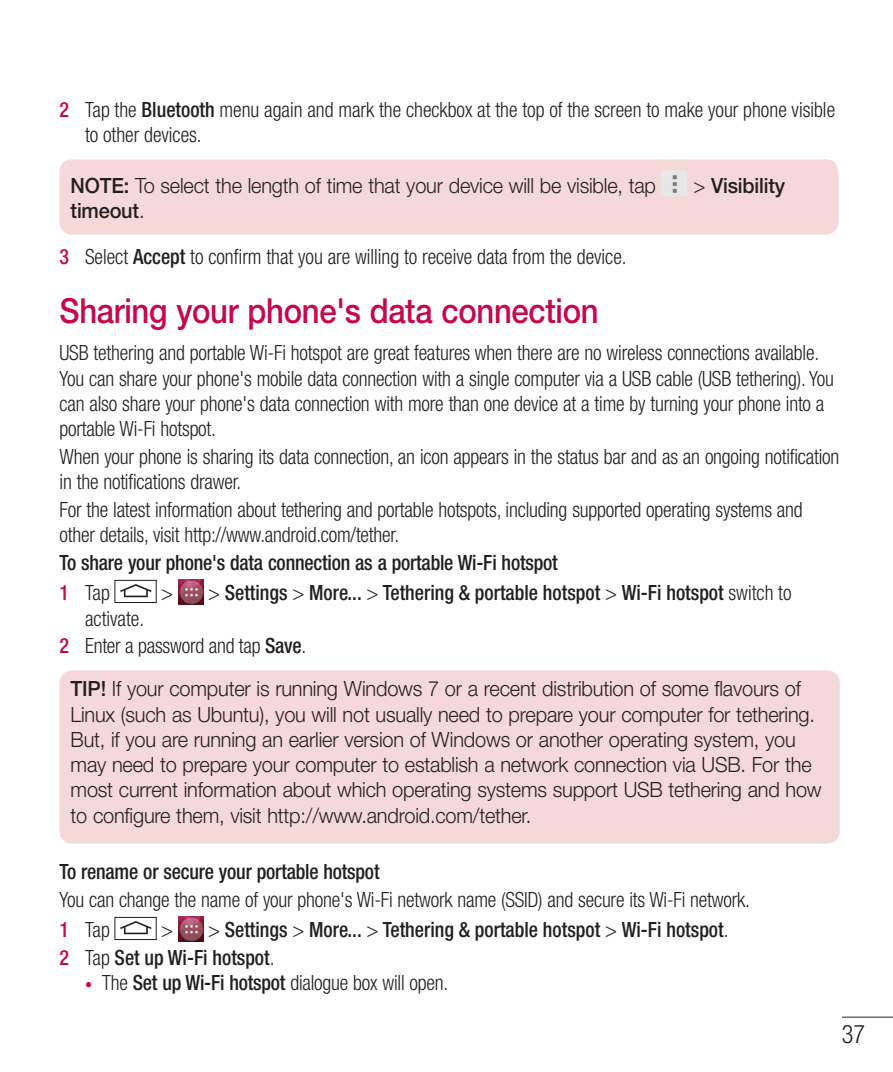
<style>
.page{position:relative;width:893px;height:1072px;background:#fff}
.page>*{position:absolute;margin:0;border:0;box-sizing:border-box;transform-origin:0 0}
.t1{font:500 34.5px "Helvetica Neue LT Pro";letter-spacing:-.01em;color:#c50750;scale:.9 1}
.t2{font:300 condensed 25.5px "Helvetica Neue LT Pro";color:#231f20;scale:.95 1}
.t3{font:300 condensed 21px/25.2px "Helvetica Neue LT Pro";letter-spacing:-.01em;color:#231f20;scale:.95 1}
.t4{font:300 21px/25.2px "Helvetica Neue LT Pro";letter-spacing:-.01em;color:#231f20;scale:.95 1}
.t5{font:500 condensed 21px/30.6px "Helvetica Neue LT Pro";color:#231f20;scale:.95 1}
.t6{font:500 21px "Helvetica Neue LT Pro";letter-spacing:-.01em;color:#231f20;scale:.95 1}
.s1{font-weight:500;color:#c50750}
.s2{font-weight:500}
.s3{font-weight:300}
.s4{color:#c50750}
.s5{font-weight:400;font-size:15px;color:#c50750}
</style>
<div class="page">
<hr style="left:842px;top:1016px;width:51px;height:1px;background:#231f20">
<div style="left:60px;top:159px;width:778px;height:76px;background:#f5d8da;border-radius:13px"></div>
<img style="left:661px;top:170px;width:26px;height:26px">
<svg style="left:120px;top:584px;width:32px;height:14px"></svg>
<div style="left:114px;top:580px;width:43px;height:23px;border:1px solid #231f20"></div>
<img style="left:178px;top:579px;width:25px;height:25px">
<div style="left:60px;top:670px;width:780px;height:173px;background:#f5d8da;border-radius:13px"></div>
<svg style="left:120px;top:921px;width:32px;height:14px"></svg>
<div style="left:114px;top:917px;width:43px;height:23px;border:1px solid #231f20"></div>
<img style="left:178px;top:916px;width:25px;height:25px">
<p class="t3" style="left:85px;top:99px;width:791px;text-indent:-26px"><span class="s1">2</span> Tap the <span class="s2">Bluetooth</span> menu again and mark the checkbox at the top of the screen to make your phone visible to other devices.</p>
<p class="t4" style="left:71px;top:174px;width:618px"><span class="s2">NOTE:</span> To select the length of time that your device will be visible, tap</p>
<p class="t6" style="left:693px;top:177px;width:98px"><span class="s3">&gt;</span> Visibility</p>
<p class="t6" style="left:71px;top:203px;width:79px">timeout<span class="s3">.</span></p>
<p class="t3" style="left:60px;top:246px;width:599px"><span class="s1">3</span> Select <span class="s2">Accept</span> to confirm that you are willing to receive data from the device.</p>
<h1 class="t1" style="left:60px;top:298px;width:600px">Sharing your phone's data connection</h1>
<p class="t3" style="left:60px;top:342px;width:817px">USB tethering and portable Wi-Fi hotspot are great features when there are no wireless connections available.<br>You can share your phone's mobile data connection with a single computer via a USB cable (USB tethering). You can also share your phone's data connection with more than one device at a time by turning your phone into a portable Wi-Fi hotspot.</p>
<p class="t3" style="left:60px;top:446px;width:822px">When your phone is sharing its data connection, an icon appears in the status bar and as an ongoing notification in the notifications drawer.</p>
<p class="t3" style="left:60px;top:499px;width:784px">For the latest information about tethering and portable hotspots, including supported operating systems and other details, visit http://www.android.com/tether.</p>
<p class="t5" style="left:60px;top:549px;width:526px">To share your phone's data connection as a portable Wi-Fi hotspot<br><span class="s4">1</span> <span class="s3">Tap</span></p>
<p class="t5" style="left:161px;top:579px;width:665px"><span class="s3">&gt; &gt;</span> Settings <span class="s3">&gt;</span> More... <span class="s3">&gt;</span> Tethering &amp; portable hotspot <span class="s3">&gt;</span> Wi-Fi hotspot <span class="s3">switch to</span></p>
<p class="t3" style="left:60px;top:606px;width:261px;line-height:27.9px;text-indent:26px">activate.<br><span class="s1">2</span> Enter a password and tap <span class="s2">Save</span>.</p>
<p class="t4" style="left:71px;top:678px;width:792px"><span class="s2">TIP!</span> If your computer is running Windows 7 or a recent distribution of some flavours of Linux (such as Ubuntu), you will not usually need to prepare your computer for tethering.<br>But, if you are running an earlier version of Windows or another operating system, you may need to prepare your computer to establish a network connection via USB. For the most current information about which operating systems support USB tethering and how to configure them, visit http://www.android.com/tether.</p>
<p class="t5" style="left:60px;top:858px;width:338px">To rename or secure your portable hotspot</p>
<p class="t3" style="left:60px;top:886px;width:728px;line-height:30.6px">You can change the name of your phone's Wi-Fi network name (SSID) and secure its Wi-Fi network.<br><span class="s1">1</span> Tap</p>
<p class="t5" style="left:60px;top:918px;width:706px;line-height:27.9px;text-indent:102px"><span class="s3">&gt; &gt;</span> Settings <span class="s3">&gt;</span> More... <span class="s3">&gt;</span> Tethering &amp; portable hotspot <span class="s3">&gt;</span> Wi-Fi hotspot<span class="s3">.<br></span><span class="s4">2</span> <span class="s3">Tap</span> Set up Wi-Fi hotspot<span class="s3">.</span></p>
<p class="t3" style="left:85px;top:972px;width:384px"><span class="s5">•</span> The <span class="s2">Set up Wi-Fi hotspot</span> dialogue box will open.</p>
<p class="t2" style="left:842px;top:1025px;width:26px">37</p>
</div>
